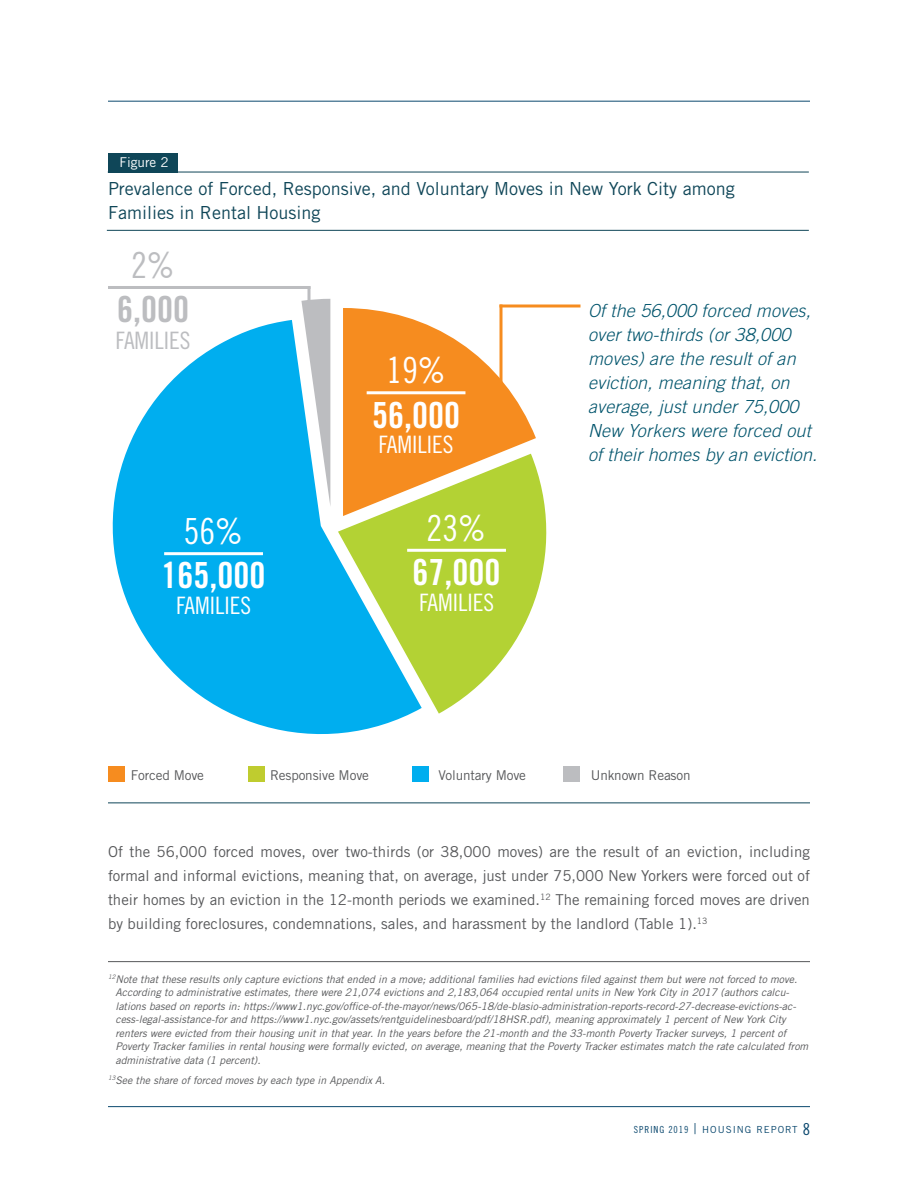
<style>
.page{position:relative;width:918px;height:1188px;background:#fff}
.page>*{position:absolute;margin:0;border:0;box-sizing:border-box;transform-origin:0 0}
.Body{font:36px "Trade Gothic LT Std Bd Cn 20";color:#fff}
.Body-2{font:36px "Trade Gothic LT Std Cn 18";color:#fff}
.Body-3{font:36px "Trade Gothic LT Std Bd Cn 20";color:#bcbdc0}
.Body-4{font:36px "Trade Gothic LT Std Cn 18";color:#bcbdc0}
.Body-5{font:24px "Trade Gothic LT Std Cn 18";color:#fff}
.Body-6{font:24px "Trade Gothic LT Std Cn 18";color:#bcbdc0}
.Body-7{font:italic 300 18px/24px "Trade Gothic LT Std";letter-spacing:.01em;color:#00546c}
.Body-8{font:18px/24px "Trade Gothic LT Std";color:#0f4658}
.Body-9{font:15px/24px "Trade Gothic LT Std";color:#57585a;text-align:justify}
.Body-10{font:13.5px "Trade Gothic LT Std";letter-spacing:-.01em;color:#57585a}
.Body-11{font:13.5px "Trade Gothic LT Std";color:#fff}
.Body-12{font:italic 10.5px/13.5px "Trade Gothic LT Std";color:#57585a}
.t1{font:9.75px "Trade Gothic LT Std";letter-spacing:.1em;color:#0c496f}
.s1{font-family:"Trade Gothic LT Std Cn 18"}
.s2{font-weight:300;font-size:15px}
.s3{font-family:"Trade Gothic LT Std Cn 18";font-size:16.5px}
</style>
<div class="page">
<hr style="left:108px;top:172px;width:701px;height:1px;background:#0f4658">
<hr style="left:107px;top:230px;width:702px;height:1px;background:#0f4658">
<div style="left:108px;top:153px;width:69px;height:19px;background:#0f4658"></div>
<hr style="left:108px;top:961px;width:702px;height:1px;background:#57585a">
<svg style="left:112px;top:320px;width:298px;height:415px;fill:#00aeef"></svg>
<svg style="left:338px;top:454px;width:209px;height:260px;fill:#b3d234"></svg>
<svg style="left:343px;top:308px;width:193px;height:208px"></svg>
<hr style="left:164px;top:552px;width:99px;height:3px;background:#fff">
<hr style="left:367px;top:391px;width:98px;height:3px;background:#fff">
<hr style="left:108px;top:286px;width:202px;height:3px;background:#bcbdc0">
<svg style="left:502px;top:304px;width:78px;height:4px"></svg>
<hr style="left:500px;top:304px;width:2px;height:88px;background:#f68c1f">
<hr style="left:407px;top:549px;width:99px;height:3px;background:#fff">
<svg style="left:301px;top:286px;width:29px;height:221px"></svg>
<hr style="left:108px;top:802px;width:702px;height:1px;background:#0f4658">
<hr style="left:108px;top:1106px;width:702px;height:1px;background:#0c496f">
<hr style="left:108px;top:101px;width:702px;height:1px;background:#0c496f">
<div style="left:108px;top:766px;width:17px;height:16px;background:#f68c1f"></div>
<div style="left:248px;top:766px;width:17px;height:16px;background:#bfcc2f"></div>
<div style="left:412px;top:766px;width:17px;height:16px;background:#00aeef"></div>
<div style="left:563px;top:766px;width:17px;height:16px;background:#bcbdc0"></div>
<p class="Body-11" style="left:120px;top:154px;width:51px">Figure 2</p>
<p class="Body-8" style="left:108px;top:176px;width:628px">Prevalence of Forced, Responsive, and Voluntary Moves in New York City among<br>Families in Rental Housing</p>
<p class="Body-4" style="left:131px;top:244px;width:45px">2%</p>
<p class="Body-3" style="left:117px;top:288px;width:73px">6,000</p>
<p class="Body-6" style="left:116px;top:326px;width:77px">FAMILIES</p>
<p class="Body-2" style="left:184px;top:510px;width:61px">56%</p>
<p class="Body" style="left:162px;top:554px;width:105px">165,000</p>
<p class="Body-5" style="left:176px;top:591px;width:77px">FAMILIES</p>
<p class="Body-2" style="left:386px;top:349px;width:61px">19%</p>
<p class="Body" style="left:372px;top:393px;width:89px">56,000</p>
<p class="Body-5" style="left:379px;top:430px;width:77px">FAMILIES</p>
<p class="Body-2" style="left:427px;top:507px;width:61px">23%</p>
<p class="Body" style="left:413px;top:550px;width:89px">67,000</p>
<p class="Body-5" style="left:419px;top:588px;width:77px">FAMILIES</p>
<p class="Body-7" style="left:588px;top:299px;width:231px">Of the 56,000 forced moves, over two-thirds (or 38,000 moves) are the result of an eviction, meaning that, on average, just under 75,000<br>New Yorkers were forced out of their homes by an eviction.</p>
<p class="Body-10" style="left:131px;top:767px;width:75px">Forced Move</p>
<p class="Body-10" style="left:270px;top:767px;width:100px">Responsive Move</p>
<p class="Body-10" style="left:439px;top:767px;width:89px">Voluntary Move</p>
<p class="Body-10" style="left:591px;top:767px;width:101px">Unknown Reason</p>
<p class="Body-9" style="left:108px;top:839px;width:704px">Of the 56,000 forced moves, over two-thirds (or 38,000 moves) are the result of an eviction, including formal and informal evictions, meaning that, on average, just under 75,000 New Yorkers were forced out of their homes by an eviction in the 12-month periods we examined.<sup>12</sup> The remaining forced moves are driven by building foreclosures, condemnations, sales, and harassment by the landlord (Table 1).<sup>13</sup></p>
<p class="Body-12" style="left:115px;top:972px;width:694px;text-indent:-7px"><sup>12</sup>Note that these results only capture evictions that ended in a move; additional families had evictions filed against them but were not forced to move.<br>According to administrative estimates, there were 21,074 evictions and 2,183,064 occupied rental units in New York City in 2017 (authors calcu&shy;lations based on reports in: https://www1.nyc.gov/office-of-the-mayor/news/065-18/de-blasio-administration-reports-record-27-decrease-evictions-ac&shy;cess-legal-assistance-for and https://www1.nyc.gov/assets/rentguidelinesboard/pdf/18HSR.pdf), meaning approximately 1 percent of New York City renters were evicted from their housing unit in that year. In the years before the 21-month and the 33-month Poverty Tracker surveys, 1 percent of Poverty Tracker families in rental housing were formally evicted, on average, meaning that the Poverty Tracker estimates match the rate calculated from administrative data (1 percent).</p>
<p class="Body-12" style="left:108px;top:1074px;width:278px"><sup>13</sup>See the share of forced moves by each type in Appendix A.</p>
<p class="t1" style="left:634px;top:1123px;width:178px"><span class="s1">SPRING 2019</span> <span class="s2">|</span> HOUSING REPORT <span class="s3">8</span></p>
</div>
